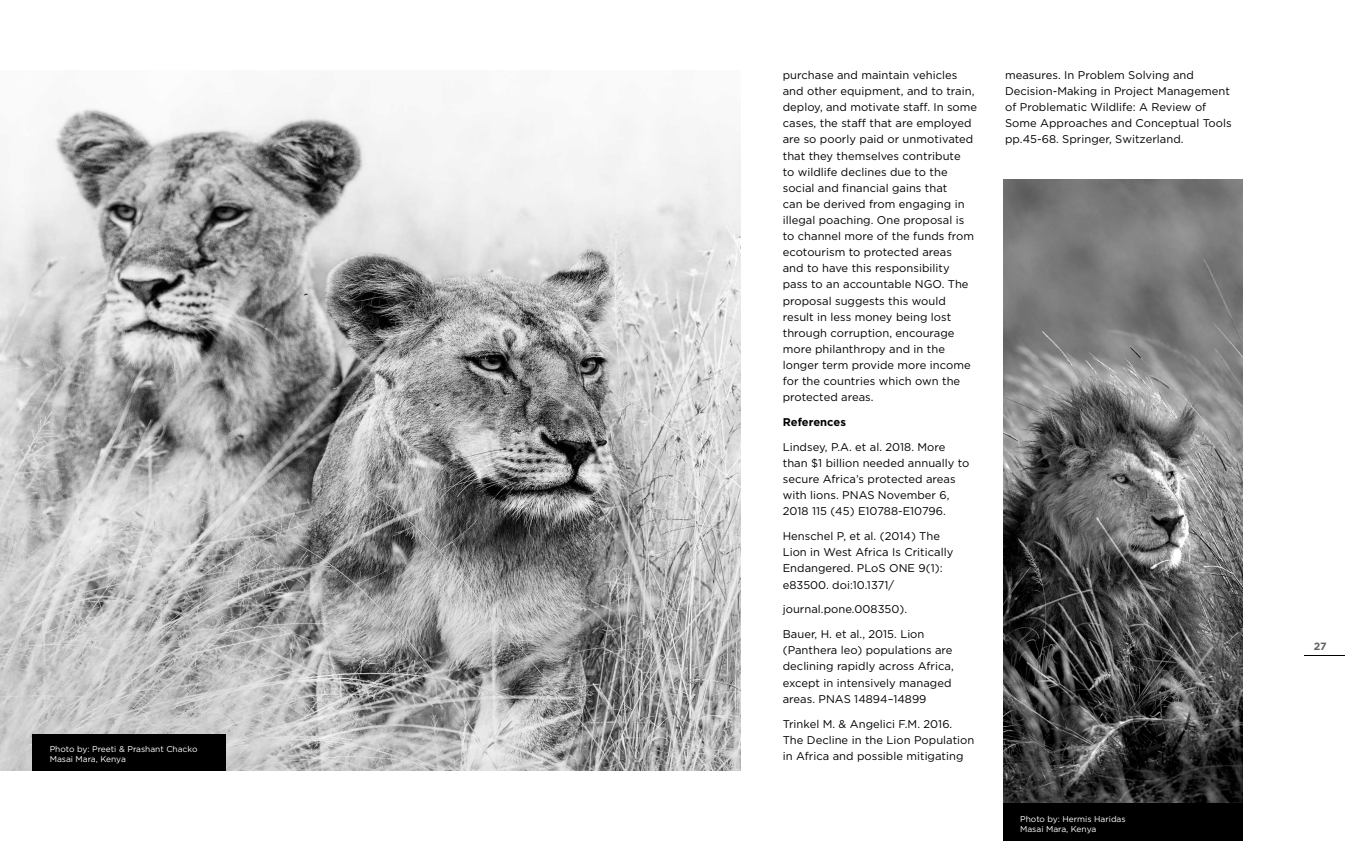
<style>
.page{position:relative;width:1345px;height:841px;background:#fff}
.page>*{position:absolute;margin:0;border:0;box-sizing:border-box;transform-origin:0 0}
.t1{font:11.2px/16.1px "Gotham";letter-spacing:.005em;color:#000}
.t2{font:700 11.2px "Gotham";letter-spacing:.005em;color:#000}
.t3{font:700 10.5px "Gotham";color:#646363}
.t4{font:8.4px/10.1px "Gotham";color:#fff}
</style>
<div class="page">
<hr style="left:1304px;top:655px;width:41px;height:1px;background:#000">
<img style="left:0;top:98px;width:741px;height:672px">
<div style="left:32px;top:733px;width:193px;height:37px;background:#000"></div>
<img style="left:1003px;top:179px;width:240px;height:628px">
<div style="left:1003px;top:803px;width:239px;height:37px;background:#000"></div>
<p class="t4" style="left:50px;top:744px;width:149px">Photo by: Preeti &amp; Prashant Chacko<br>Masai Mara, Kenya</p>
<p class="t1" style="left:783px;top:67px;width:196px">purchase and maintain vehicles and other equipment, and to train, deploy, and motivate staff. In some cases, the staff that are employed are so poorly paid or unmotivated that they themselves contribute<br>to wildlife declines due to the social and financial gains that<br>can be derived from engaging in illegal poaching. One proposal is to channel more of the funds from ecotourism to protected areas<br>and to have this responsibility pass to an accountable NGO. The proposal suggests this would result in less money being lost through corruption, encourage more philanthropy and in the longer term provide more income for the countries which own the protected areas.</p>
<p class="t2" style="left:783px;top:414px;width:65px">References</p>
<p class="t1" style="left:783px;top:438px;width:188px">Lindsey, P.A. et al. 2018. More than $1 billion needed annually to secure Africa’s protected areas with lions. PNAS November 6,<br>2018 115 (45) E10788-E10796.</p>
<p class="t1" style="left:783px;top:528px;width:172px">Henschel P, et al. (2014) The<br>Lion in West Africa Is Critically<br>Endangered. PLoS ONE 9(1): e83500. doi:10.1371/</p>
<p class="t1" style="left:783px;top:601px;width:126px">journal.pone.008350).</p>
<p class="t1" style="left:783px;top:626px;width:173px">Bauer, H. et al., 2015. Lion (Panthera leo) populations are declining rapidly across Africa, except in intensively managed areas. PNAS 14894–14899</p>
<p class="t1" style="left:783px;top:715px;width:193px">Trinkel M. &amp; Angelici F.M. 2016.<br>The Decline in the Lion Population in Africa and possible mitigating</p>
<p class="t1" style="left:1005px;top:67px;width:228px">measures. In Problem Solving and Decision-Making in Project Management of Problematic Wildlife: A Review of Some Approaches and Conceptual Tools pp.45-68. Springer, Switzerland.</p>
<p class="t4" style="left:1020px;top:813px;width:107px">Photo by: Hermis Haridas<br>Masai Mara, Kenya</p>
<p class="t3" style="left:1314px;top:638px;width:14px">27</p>
</div>
